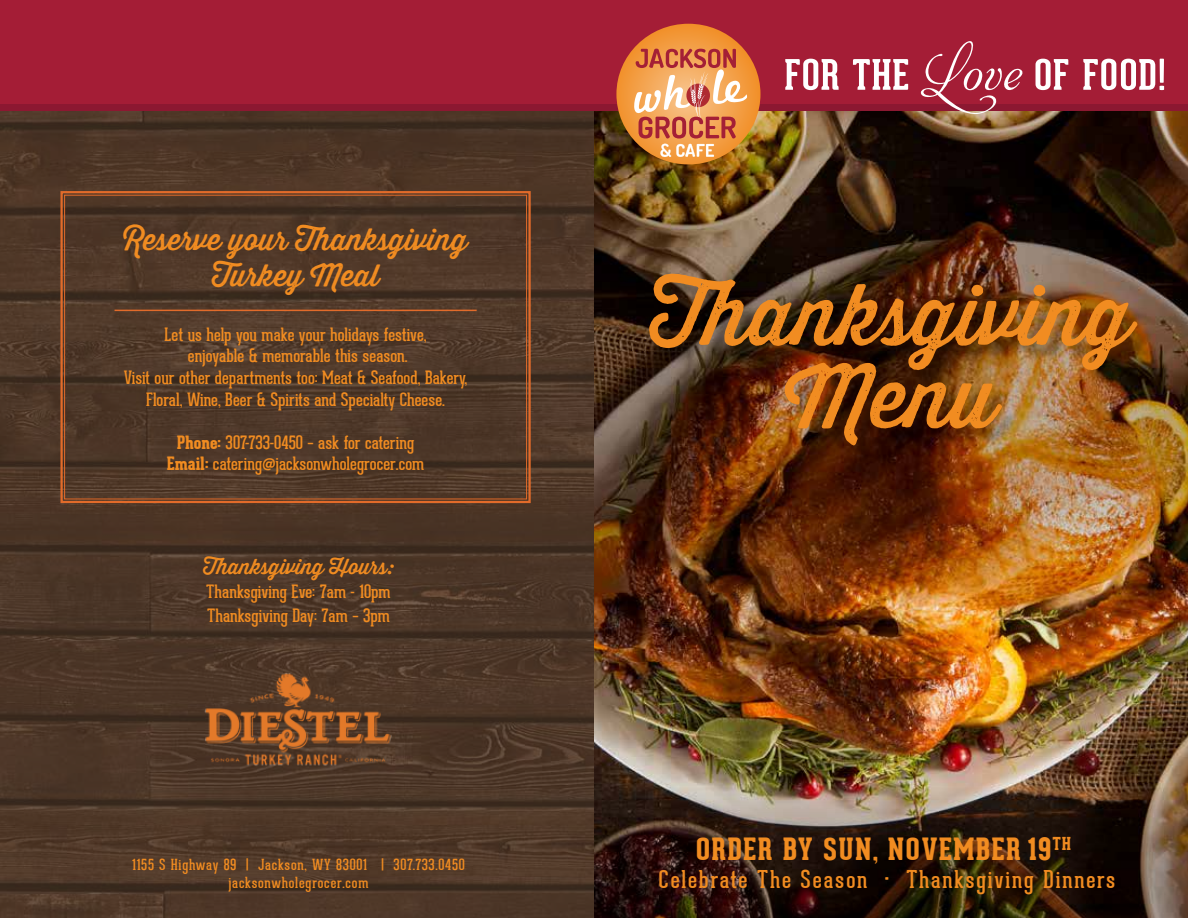
<style>
.page{position:relative;width:1188px;height:918px;background:#fff}
.page>*{position:absolute;margin:0;border:0;box-sizing:border-box;transform-origin:0 0}
.t1{font:84px/82.5px "Thirsty Rough Reg";color:#f18c21;text-align:center}
.t2{font:30px/36px "Thirsty Rough Reg";color:#f18c21;text-align:center}
.t3{font:800 30px "Geared Slab";letter-spacing:.04em;color:#f18c21}
.t4{font:24px "Geared Slab";letter-spacing:.075em;color:#f18c21}
.t5{font:21px "Thirsty Rough Reg";color:#f18c21}
.t6{font:18px/21.6px "Geared Slab";color:#f18c21;text-align:center}
.t7{font:15px/18px "Geared Slab";letter-spacing:.05em;color:#f18c21;text-align:center}
.s1{font-weight:800}
</style>
<div class="page">
<img style="left:0;top:111px;width:594px;height:807px">
<img style="left:594px;top:111px;width:594px;height:667px">
<div style="left:0;top:102px;width:1188px;height:9px;background:#8c1831"></div>
<div style="left:0;top:0;width:1188px;height:104px;background:#a41d36"></div>
<img style="left:594px;top:778px;width:594px;height:140px">
<div style="left:652px;top:276px;width:504px;height:188px;background:#000;opacity:.35"></div>
<svg style="left:785px;top:41px;width:379px;height:74px"></svg>
<img style="left:199px;top:669px;width:198px;height:104px">
<svg style="left:59px;top:190px;width:473px;height:314px;background:#523928"></svg>
<div style="left:64px;top:195px;width:463px;height:304px;border:1px solid #e26b2a"></div>
<svg style="left:616px;top:24px;width:144px;height:140px"></svg>
<h2 class="t2" style="left:124px;top:221px;width:346px">Reserve your Thanksgiving<br>Turkey Meal</h2>
<p class="t6" style="left:124px;top:324px;width:345px">Let us help you make your holidays festive,<br>enjoyable &amp; memorable this season.<br>Visit our other departments too: Meat &amp; Seafood, Bakery, Floral, Wine, Beer &amp; Spirits and Specialty Cheese.</p>
<p class="t6" style="left:167px;top:432px;width:259px"><span class="s1">Phone:</span> 307-733-0450 – ask for catering<br><span class="s1">Email:</span> catering@jacksonwholegrocer.com</p>
<p class="t5" style="left:203px;top:551px;width:192px">Thanksgiving Hours:</p>
<p class="t6" style="left:206px;top:580px;width:186px;line-height:24px;text-align:left">Thanksgiving Eve: 7am - 10pm<br>Thanksgiving Day: 7am – 3pm</p>
<p class="t7" style="left:132px;top:856px;width:334px">1155 S Highway 89 | Jackson, WY 83001 | 307.733.0450 jacksonwholegrocer.com</p>
<h1 class="t1" style="left:649px;top:273px;width:484px">Thanksgiving<br>Menu</h1>
<h2 class="t3" style="left:696px;top:832px;width:377px">ORDER BY SUN, NOVEMBER 19<sup>TH</sup></h2>
<h3 class="t4" style="left:659px;top:865px;width:458px">Celebrate The Season • Thanksgiving Dinners</h3>
</div>
